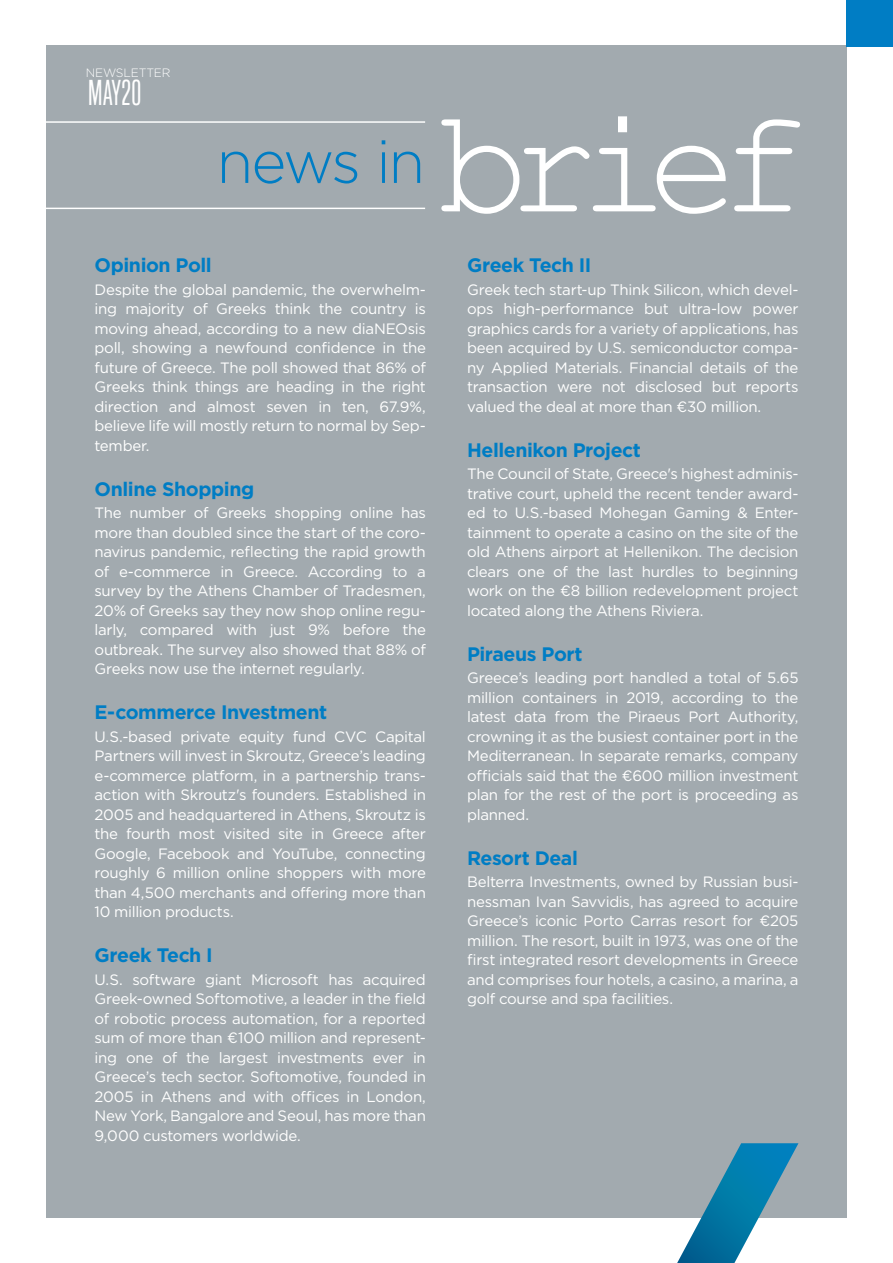
<style>
.page{position:relative;width:893px;height:1263px;background:#fff}
.page>*{position:absolute;margin:0;border:0;box-sizing:border-box;transform-origin:0 0}
.t1{font:150px "Courier New";letter-spacing:-.13em;color:#fff}
.t2{font:300 60px "Gotham Pro";letter-spacing:-.05em;color:#007dc4}
.t3{font:32.85px "Trump Gothic Pro";letter-spacing:.005em;color:#fff}
.t4{font:700 19.5px "Gotham Pro";letter-spacing:-.025em;color:#007dc4}
.t5{font:15px/19.5px "Gotham Pro";letter-spacing:-.02em;color:#fff;text-align:justify}
.t6{font:300 12px "Gotham Pro";letter-spacing:-.015em;color:#fff}
</style>
<div class="page">
<div style="left:46px;top:45px;width:801px;height:1173px;background:#a2aaaf"></div>
<hr style="left:0;top:121px;width:425px;height:2px;background:#fff">
<hr style="left:0;top:208px;width:425px;height:1px;background:#fff">
<div style="left:847px;top:0;width:46px;height:46px;background:#007dc4"></div>
<svg style="left:677px;top:1143px;width:121px;height:120px"></svg>
<p class="t6" style="left:86px;top:66px;width:86px">NEWSLETTER</p>
<h3 class="t3" style="left:88px;top:74px;width:55px">MAY20</h3>
<h2 class="t2" style="left:216px;top:129px;width:210px">news in</h2>
<h1 class="t1" style="left:438px;top:72px;width:372px">brief</h1>
<h3 class="t4" style="left:95px;top:254px;width:119px">Opinion Poll</h3>
<p class="t5" style="left:95px;top:279px;width:333px">Despite the global pandemic, the overwhelm&shy;ing majority of Greeks think the country is moving ahead, according to a new diaNEOsis poll, showing a newfound confidence in the future of Greece. The poll showed that 86% of Greeks think things are heading in the right direction and almost seven in ten, 67.9%, believe life will mostly return to normal by Sep&shy;tember.</p>
<h3 class="t4" style="left:95px;top:477px;width:161px">Online Shopping</h3>
<p class="t5" style="left:95px;top:503px;width:333px">The number of Greeks shopping online has more than doubled since the start of the coro&shy;navirus pandemic, reflecting the rapid growth of e-commerce in Greece. According to a survey by the Athens Chamber of Tradesmen, 20% of Greeks say they now shop online regu&shy;larly, compared with just 9% before the outbreak. The survey also showed that 88% of Greeks now use the internet regularly.</p>
<h3 class="t4" style="left:95px;top:701px;width:234px">E-commerce Investment</h3>
<p class="t5" style="left:95px;top:726px;width:333px">U.S.-based private equity fund CVC Capital Partners will invest in Skroutz, Greece’s leading e-commerce platform, in a partnership trans&shy;action with Skroutz's founders. Established in 2005 and headquartered in Athens, Skroutz is the fourth most visited site in Greece after Google, Facebook and YouTube, connecting roughly 6 million online shoppers with more than 4,500 merchants and offering more than 10 million products.</p>
<h3 class="t4" style="left:95px;top:944px;width:120px">Greek Tech I</h3>
<p class="t5" style="left:95px;top:969px;width:333px">U.S. software giant Microsoft has acquired Greek-owned Softomotive, a leader in the field of robotic process automation, for a reported sum of more than €100 million and represent&shy;ing one of the largest investments ever in Greece’s tech sector. Softomotive, founded in 2005 in Athens and with offices in London, New York, Bangalore and Seoul, has more than 9,000 customers worldwide.</p>
<h3 class="t4" style="left:467px;top:254px;width:126px">Greek Tech II</h3>
<p class="t5" style="left:467px;top:279px;width:333px">Greek tech start-up Think Silicon, which devel&shy;ops high-performance but ultra-low power graphics cards for a variety of applications, has been acquired by U.S. semiconductor compa&shy;ny Applied Materials. Financial details of the transaction were not disclosed but reports valued the deal at more than €30 million.</p>
<h3 class="t4" style="left:467px;top:438px;width:175px">Hellenikon Project</h3>
<p class="t5" style="left:467px;top:464px;width:333px">The Council of State, Greece's highest adminis&shy;trative court, upheld the recent tender award&shy;ed to U.S.-based Mohegan Gaming &amp; Enter&shy;tainment to operate a casino on the site of the old Athens airport at Hellenikon. The decision clears one of the last hurdles to beginning work on the €8 billion redevelopment project located along the Athens Riviera.</p>
<h3 class="t4" style="left:467px;top:642px;width:117px">Piraeus Port</h3>
<p class="t5" style="left:467px;top:668px;width:333px">Greece’s leading port handled a total of 5.65 million containers in 2019, according to the latest data from the Piraeus Port Authority, crowning it as the busiest container port in the Mediterranean. In separate remarks, company officials said that the €600 million investment plan for the rest of the port is proceeding as planned.</p>
<h3 class="t4" style="left:467px;top:846px;width:112px">Resort Deal</h3>
<p class="t5" style="left:467px;top:872px;width:333px">Belterra Investments, owned by Russian busi&shy;nessman Ivan Savvidis, has agreed to acquire Greece’s iconic Porto Carras resort for €205 million. The resort, built in 1973, was one of the first integrated resort developments in Greece and comprises four hotels, a casino, a marina, a golf course and spa facilities.</p>
</div>
